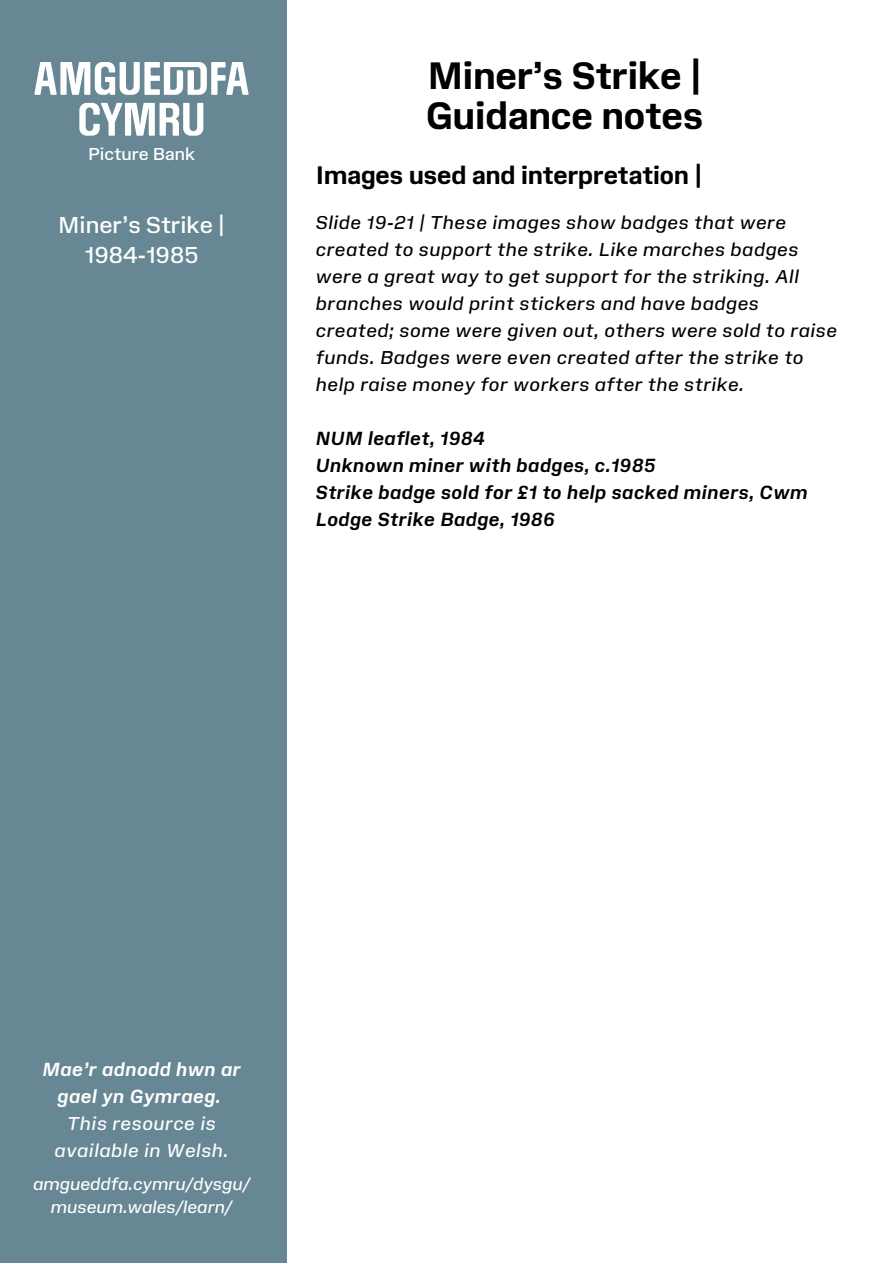
<style>
.page{position:relative;width:894px;height:1264px;background:#fff}
.page>*{position:absolute;margin:0;border:0;box-sizing:border-box;transform-origin:0 0}
.t1{font:700 36.15px/40.5px "Amgueddfa Body";color:#000}
.t2{font:700 24px "Amgueddfa Body";color:#000}
.t3{font:22.35px/30.3px "Amgueddfa Body";color:#fff;text-align:center}
.t4{font:italic 18px/27px "Amgueddfa Body";letter-spacing:.03em;color:#000}
.t5{font:italic 700 18px/27px "Amgueddfa Body";letter-spacing:.03em;color:#000}
.t6{font:italic 18px/27px "Amgueddfa Body";letter-spacing:.03em;color:#fff;text-align:center}
.t7{font:italic 700 18px/27px "Amgueddfa Body";letter-spacing:.03em;color:#fff;text-align:center}
.t8{font:italic 16.65px "Amgueddfa Body";color:#fff}
.t9{font:16.65px "Amgueddfa Body";color:#fff}
</style>
<div class="page">
<div style="left:0;top:0;width:286px;height:1262px;background:#678795"></div>
<svg style="left:34px;top:62px;width:214px;height:33px"></svg>
<svg style="left:79px;top:103px;width:124px;height:33px"></svg>
<p class="t9" style="left:88px;top:144px;width:108px">Picture Bank</p>
<p class="t3" style="left:58px;top:209px;width:168px">Miner’s Strike |<br>1984-1985</p>
<p class="t1" style="left:426px;top:55px;width:279px">Miner’s Strike |<br>Guidance notes</p>
<h3 class="t2" style="left:316px;top:160px;width:387px">Images used and interpretation |</h3>
<p class="t4" style="left:316px;top:209px;width:522px">Slide 19-21 | These images show badges that were created to support the strike. Like marches badges were a great way to get support for the striking. All branches would print stickers and have badges created; some were given out, others were sold to raise funds. Badges were even created after the strike to help raise money for workers after the strike.</p>
<p class="t5" style="left:316px;top:425px;width:493px">NUM leaflet, 1984<br>Unknown miner with badges, c.1985<br>Strike badge sold for £1 to help sacked miners, Cwm<br>Lodge Strike Badge, 1986</p>
<h2 class="t7" style="left:42px;top:1055px;width:200px">Mae’r adnodd hwn ar gael yn Gymraeg.</h2>
<p class="t6" style="left:55px;top:1109px;width:175px">This resource is available in Welsh.</p>
<h1 class="t8" style="left:33px;top:1173px;width:218px">amgueddfa.cymru/dysgu/</h1>
<p class="t8" style="left:51px;top:1196px;width:183px">museum.wales/learn/</p>
</div>
